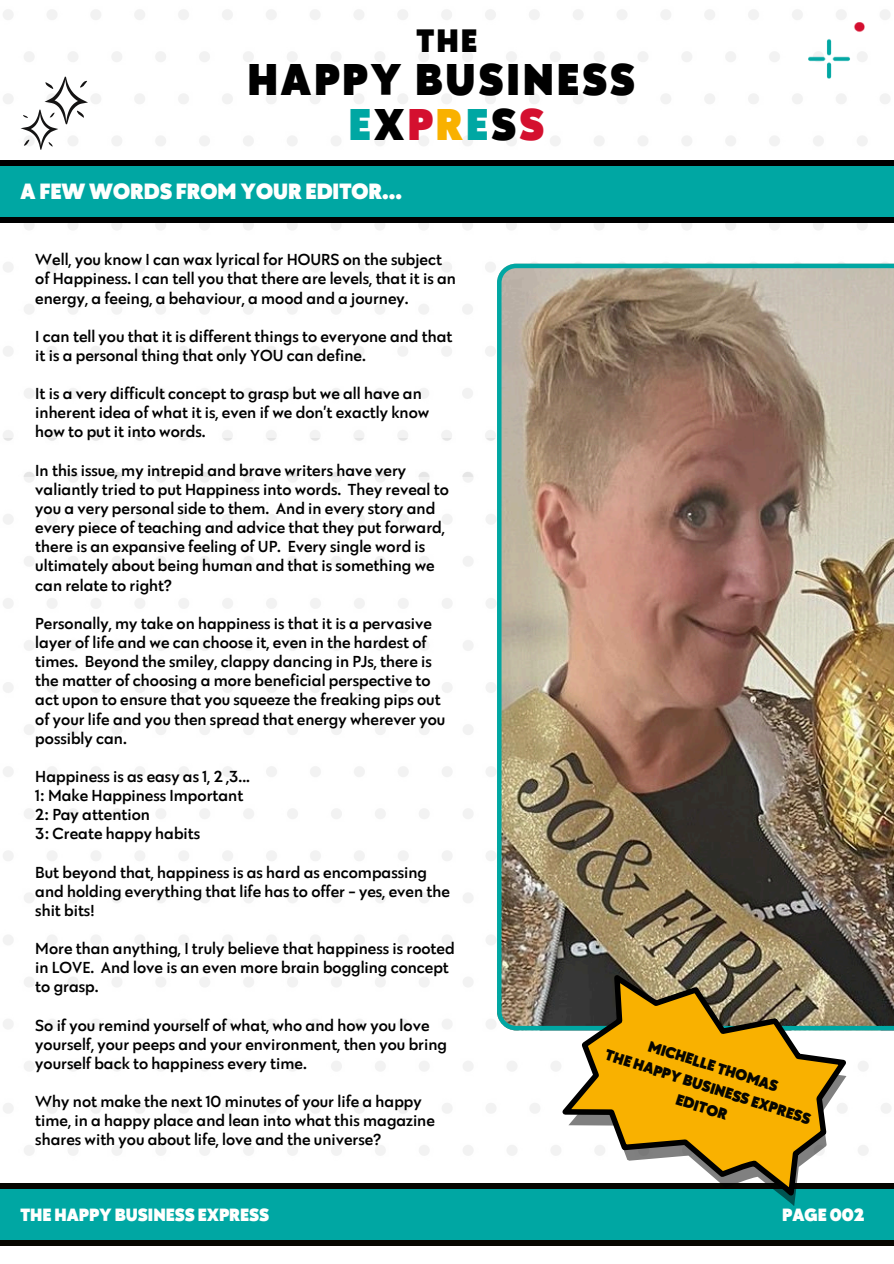
<style>
.page{position:relative;width:894px;height:1264px;background:#fff}
.page>*{position:absolute;margin:0;border:0;box-sizing:border-box;transform-origin:0 0}
.t1{font:900 46.05px/45.8px "Galatea";letter-spacing:.06em;color:#000;text-align:center}
.t2{font:900 33.6px "Galatea";color:#000}
.t3{font:900 22.95px "Galatea";color:#fffffe}
.t4{font:900 18.45px "Galatea";color:#fffffe}
.t5{font:500 16.5px/19.2px "Galatea";color:#000}
.t6{font:900 15.9px/21.1px "Galatea";color:#070600;text-align:center}
.s1{color:#00a7a3}
.s2{color:#d4102f}
.s3{color:#f9b100}
</style>
<div class="page">
<img style="left:3px;top:476px;width:890px;height:680px">
<img style="left:0;top:9px;width:893px;height:467px">
<div style="left:0;top:1183px;width:893px;height:62px;background:#070600"></div>
<div style="left:0;top:1189px;width:893px;height:50px;background:#00a7a3"></div>
<div style="left:0;top:160px;width:893px;height:62px;background:#000"></div>
<div style="left:0;top:166px;width:893px;height:51px;background:#00a7a3"></div>
<svg style="left:21px;top:77px;width:67px;height:73px"></svg>
<img style="left:797px;top:11px;width:77px;height:78px">
<img style="left:497px;top:264px;width:396px;height:766px">
<svg style="left:546px;top:951px;width:318px;height:255px"></svg>
<h1 class="t2" style="left:416px;top:26px;width:62px">THE</h1>
<h1 class="t1" style="left:247px;top:59px;width:389px">HAPPY BUSINESS<br><span class="s1">E</span>X<span class="s2">P</span><span class="s3">R</span><span class="s1">E</span>S<span class="s2">S</span></h1>
<p class="t3" style="left:20px;top:181px;width:383px">A FEW WORDS FROM YOUR EDITOR...</p>
<p class="t5" style="left:35px;top:251px;width:422px">Well, you know I can wax lyrical for HOURS on the subject of Happiness. I can tell you that there are levels, that it is an energy, a feeing, a behaviour, a mood and a journey.</p>
<p class="t5" style="left:35px;top:327px;width:418px">I can tell you that it is different things to everyone and that it is a personal thing that only YOU can define.</p>
<p class="t5" style="left:35px;top:385px;width:395px">It is a very difficult concept to grasp but we all have an inherent idea of what it is, even if we don’t exactly know how to put it into words.</p>
<p class="t5" style="left:35px;top:461px;width:415px">In this issue, my intrepid and brave writers have very valiantly tried to put Happiness into words. They reveal to you a very personal side to them. And in every story and every piece of teaching and advice that they put forward, there is an expansive feeling of UP. Every single word is ultimately about being human and that is something we can relate to right?</p>
<p class="t5" style="left:35px;top:614px;width:411px">Personally, my take on happiness is that it is a pervasive layer of life and we can choose it, even in the hardest of times. Beyond the smiley, clappy dancing in PJs, there is the matter of choosing a more beneficial perspective to act upon to ensure that you squeeze the freaking pips out of your life and you then spread that energy wherever you possibly can.</p>
<p class="t5" style="left:35px;top:767px;width:216px">Happiness is as easy as 1, 2 ,3...</p>
<p class="t5" style="left:35px;top:786px;width:209px">1: Make Happiness Important</p>
<p class="t5" style="left:35px;top:806px;width:116px">2: Pay attention</p>
<p class="t5" style="left:35px;top:825px;width:166px">3: Create happy habits</p>
<p class="t5" style="left:35px;top:863px;width:416px">But beyond that, happiness is as hard as encompassing and holding everything that life has to offer - yes, even the shit bits!</p>
<p class="t5" style="left:35px;top:939px;width:421px">More than anything, I truly believe that happiness is rooted in LOVE. And love is an even more brain boggling concept to grasp.</p>
<p class="t5" style="left:35px;top:1016px;width:413px">So if you remind yourself of what, who and how you love yourself, your peeps and your environment, then you bring yourself back to happiness every time.</p>
<p class="t5" style="left:35px;top:1092px;width:401px">Why not make the next 10 minutes of your life a happy time, in a happy place and lean into what this magazine shares with you about life, love and the universe?</p>
<p class="t6" style="left:615px;top:1024px;width:216px;rotate:18deg">MICHELLE THOMAS<br>THE HAPPY BUSINESS EXPRESS<br>EDITOR</p>
<h2 class="t4" style="left:20px;top:1206px;width:250px">THE HAPPY BUSINESS EXPRESS</h2>
<p class="t4" style="left:782px;top:1206px;width:84px">PAGE 002</p>
</div>
